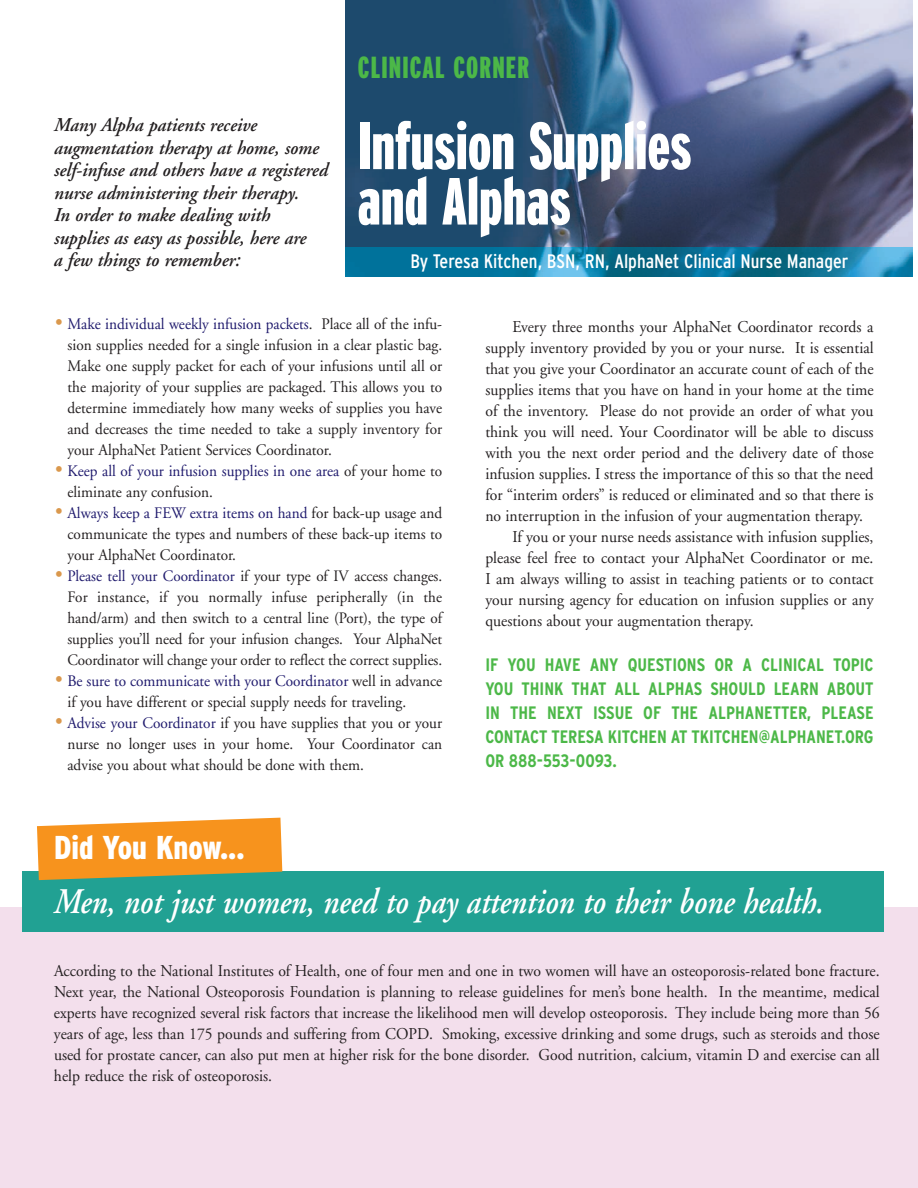
<style>
.page{position:relative;width:918px;height:1188px;background:#fff}
.page>*{position:absolute;margin:0;border:0;box-sizing:border-box;transform-origin:0 0}
.t1{font:900 extra-condensed 66.45px/55.3px "Interstate";color:#fff}
.t2{font:italic 600 36px "Adobe Garamond";color:#fff;scale:.85 1}
.t3{font:900 condensed 33px "Interstate";color:#fff;scale:.95 1}
.t4{font:900 extra-condensed 30.45px "Interstate";letter-spacing:.04em;color:#4cb848}
.t5{font:italic 600 19.5px/22.5px "Adobe Garamond";color:#231f20;scale:.95 1}
.t6{font:condensed 19.5px "Interstate";color:#fff}
.t7{font:700 condensed 18px/24px "Interstate";color:#4cb848;text-align:justify}
.t8{font:16.5px/21px "Adobe Garamond";color:#231f20;text-align:justify;scale:.95 1}
.t9{font:16.05px/21px "Adobe Garamond";color:#231f20;text-align:justify;scale:.95 1}
.t10{font:16.05px/21px "Adobe Garamond";color:#1f1a6d;scale:.95 1}
.t11{font:15.9px/21px "Adobe Garamond";letter-spacing:-.005em;color:#231f20;text-align:justify;scale:.95 1}
.s1{font-size:21px;color:#da984d}
.s2{color:#1f1a6d}
.s3{color:#231f20}
</style>
<div class="page">
<div style="left:0;top:907px;width:918px;height:281px;background:#f3dfec"></div>
<img style="left:346px;top:0;width:567px;height:247px">
<img style="left:346px;top:247px;width:567px;height:29px">
<div style="left:22px;top:871px;width:862px;height:61px;background:#21a193"></div>
<svg style="left:37px;top:818px;width:245px;height:62px;background:#e99b34"></svg>
<p class="t5" style="left:54px;top:116px;width:290px">Many Alpha patients receive augmentation therapy at home, some self-infuse and others have a registered nurse administering their therapy.<br>In order to make dealing with supplies as easy as possible, here are<br>a few things to remember:</p>
<h3 class="t4" style="left:358px;top:50px;width:173px">CLINICAL CORNER</h3>
<h1 class="t1" style="left:358px;top:119px;width:335px">Infusion Supplies and Alphas</h1>
<p class="t6" style="left:410px;top:250px;width:440px">By Teresa Kitchen, BSN, RN, AlphaNet Clinical Nurse Manager</p>
<p class="t9" style="left:67px;top:315px;width:396px;text-indent:-12px"><span class="s1">•</span> <span class="s2">Make individual weekly infusion packets</span>. Place all of the infu&shy;sion supplies needed for a single infusion in a clear plastic bag.<br>Make one supply packet for each of your infusions until all or the majority of your supplies are packaged. This allows you to determine immediately how many weeks of supplies you have and decreases the time needed to take a supply inventory for your AlphaNet Patient Services Coordinator.</p>
<p class="t10" style="left:67px;top:462px;width:396px;text-indent:-12px"><span class="s1">•</span> Keep all of your infusion supplies in one area <span class="s3">of your home to eliminate any confusion.</span></p>
<p class="t9" style="left:68px;top:504px;width:396px;text-indent:-12px"><span class="s1">•</span> <span class="s2">Always keep a FEW extra items on hand</span> for back-up usage and communicate the types and numbers of these back-up items to your AlphaNet Coordinator.</p>
<p class="t11" style="left:67px;top:567px;width:396px;text-indent:-12px"><span class="s1">•</span> <span class="s2">Please tell your Coordinator</span> if your type of IV access changes.<br>For instance, if you normally infuse peripherally (in the hand/arm) and then switch to a central line (Port), the type of supplies you’ll need for your infusion changes. Your AlphaNet Coordinator will change your order to reflect the correct supplies.</p>
<p class="t9" style="left:67px;top:672px;width:396px;text-indent:-12px"><span class="s1">•</span> <span class="s2">Be sure to communicate with your Coordinator</span> well in advance if you have different or special supply needs for traveling.</p>
<p class="t9" style="left:67px;top:714px;width:396px;text-indent:-12px"><span class="s1">•</span> <span class="s2">Advise your Coordinator</span> if you have supplies that you or your nurse no longer uses in your home. Your Coordinator can advise you about what should be done with them.</p>
<p class="t8" style="left:512px;top:317px;width:382px">Every three months your AlphaNet Coordinator records a</p>
<p class="t8" style="left:485px;top:338px;width:410px">supply inventory provided by you or your nurse. It is essential</p>
<p class="t8" style="left:485px;top:359px;width:410px">that you give your Coordinator an accurate count of each of the</p>
<p class="t8" style="left:485px;top:380px;width:410px">supplies items that you have on hand in your home at the time</p>
<p class="t8" style="left:485px;top:401px;width:410px">of the inventory. Please do not provide an order of what you</p>
<p class="t8" style="left:485px;top:422px;width:410px">think you will need. Your Coordinator will be able to discuss</p>
<p class="t8" style="left:485px;top:443px;width:410px">with you the next order period and the delivery date of those</p>
<p class="t8" style="left:485px;top:464px;width:410px">infusion supplies. I stress the importance of this so that the need</p>
<p class="t8" style="left:485px;top:485px;width:410px">for “interim orders” is reduced or eliminated and so that there is</p>
<p class="t8" style="left:485px;top:506px;width:399px">no interruption in the infusion of your augmentation therapy.</p>
<p class="t8" style="left:512px;top:527px;width:382px">If you or your nurse needs assistance with infusion supplies,</p>
<p class="t8" style="left:485px;top:548px;width:410px">please feel free to contact your AlphaNet Coordinator or me.</p>
<p class="t8" style="left:485px;top:569px;width:410px">I am always willing to assist in teaching patients or to contact</p>
<p class="t8" style="left:485px;top:590px;width:410px">your nursing agency for education on infusion supplies or any</p>
<p class="t8" style="left:485px;top:611px;width:284px">questions about your augmentation therapy.</p>
<p class="t7" style="left:485px;top:653px;width:390px">IF YOU HAVE ANY QUESTIONS OR A CLINICAL TOPIC YOU THINK THAT ALL ALPHAS SHOULD LEARN ABOUT IN THE NEXT ISSUE OF THE ALPHANETTER, PLEASE CONTACT TERESA KITCHEN AT TKITCHEN@ALPHANET.ORG OR 888-553-0093.</p>
<h3 class="t3" style="left:54px;top:828px;width:202px">Did You Know...</h3>
<h2 class="t2" style="left:54px;top:887px;width:907px">Men, not just women, need to pay attention to their bone health.</h2>
<p class="t8" style="left:54px;top:962px;width:871px">According to the National Institutes of Health, one of four men and one in two women will have an osteoporosis-related bone fracture.<br>Next year, the National Osteoporosis Foundation is planning to release guidelines for men’s bone health. In the meantime, medical experts have recognized several risk factors that increase the likelihood men will develop osteoporosis. They include being more than 56 years of age, less than 175 pounds and suffering from COPD. Smoking, excessive drinking and some drugs, such as steroids and those used for prostate cancer, can also put men at higher risk for the bone disorder. Good nutrition, calcium, vitamin D and exercise can all help reduce the risk of osteoporosis.</p>
</div>
